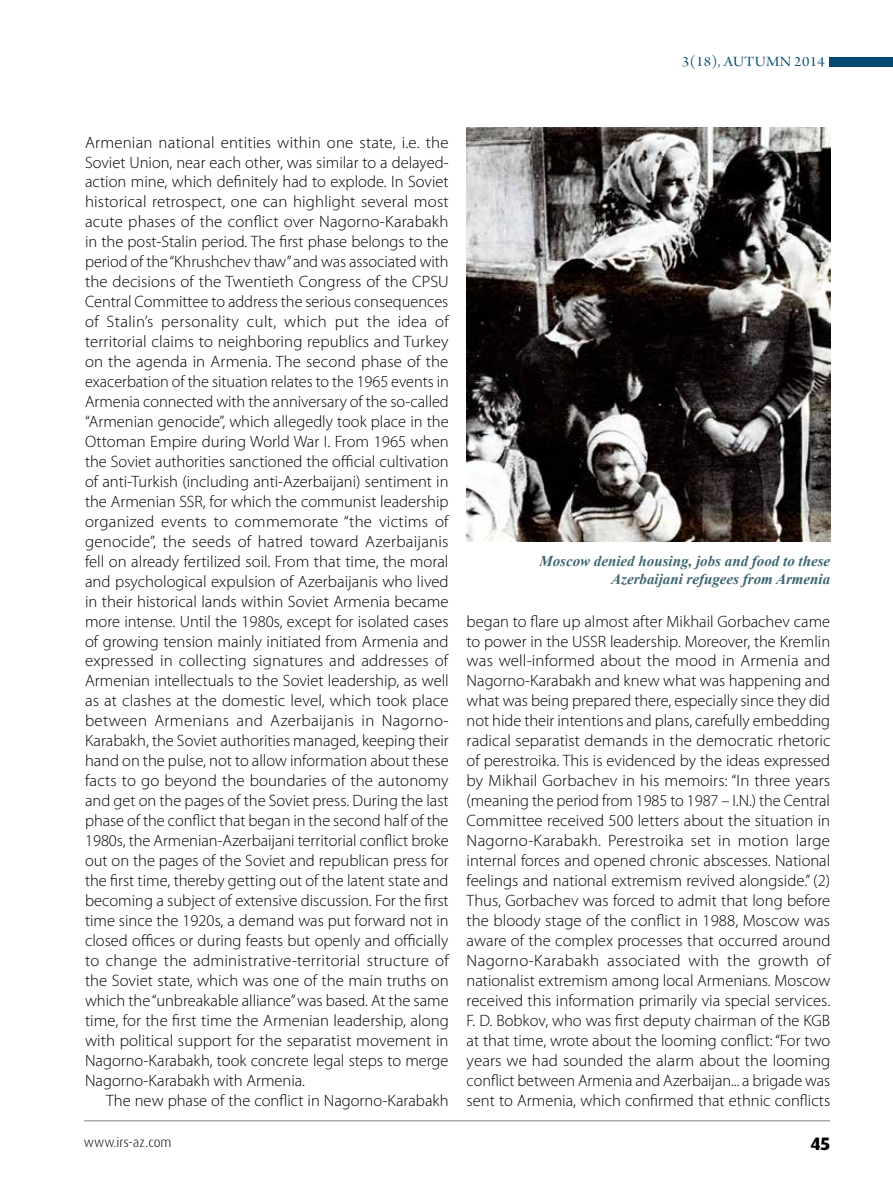
<style>
.page{position:relative;width:893px;height:1191px;background:#fff}
.page>*{position:absolute;margin:0;border:0;box-sizing:border-box;transform-origin:0 0}
.t1{font:800 18px "Dax Pro";color:#000}
.t2{font:300 16.5px/20px "Myriad Pro";color:#000;text-align:justify}
.t3{font:italic 700 15px/18px "Times New Roman";color:#3c6570;text-align:right}
.t4{font:15px "Arno Pro Display";letter-spacing:.02em;color:#004a71;scale:1.1 1}
.t5{font:300 13.5px "Dax Pro";color:#000}
</style>
<div class="page">
<hr style="left:84px;top:1120px;width:746px;height:1px;background:#808285">
<div style="left:829px;top:57px;width:64px;height:9px;background:#004a71"></div>
<img style="left:467px;top:127px;width:363px;height:414px">
<p class="t4" style="left:682px;top:53px;width:132px">3(18), AUTUMN 2014</p>
<p class="t2" style="left:85px;top:132px;width:365px">Armenian national entities within one state, i.e. the Soviet Union, near each other, was similar to a delayed&shy;action mine, which definitely had to explode. I n Soviet historical retrospect, one can highlight several most acute phases of the conflict over Nagorno-Karabakh in the post-Stalin period. The first phase belongs to the period of the “Khrushchev thaw” and was associated with the decisions of the Twentieth Congress of the CPSU Central Committee to address the serious consequences of Stalin’s personality cult, which put the idea of territorial claims to neighboring republics and Turkey on the agenda in Armenia. The second phase of the exacerbation of the situation relates to the 1965 events in Armenia connected with the anniversary of the so-called “Armenian genocide”, which allegedly took place in the Ottoman Empire during World War I. From 1965 when the Soviet authorities sanctioned the official cultivation of anti-Turkish (including anti-Azerbaijani) sentiment in the Armenian SSR, for which the communist leadership organized events to commemorate “the victims of genocide”, the seeds of hatred toward Azerbaijanis fell on already fertilized soil. From that time, the moral and psychological expulsion of Azerbaijanis who lived in their historical lands within Soviet Armenia became more intense. Until the 1980s, except for isolated cases of growing tension mainly initiated from Armenia and expressed in collecting signatures and addresses of Armenian intellectuals to the Soviet leadership, as well as at clashes at the domestic level, which took place between Armenians and Azerbaijanis in Nagorno-Karabakh, the Soviet authorities managed, keeping their hand on the pulse, not to allow information about these facts to go beyond the boundaries of the autonomy and get on the pages of the Soviet press. During the last phase of the conflict that began in the second half of the 1980s, the Armenian-Azerbaijani territorial conflict broke out on the pages of the Soviet and republican press for the first time, thereby getting out of the latent state and becoming a subject of extensive discussion. For the first time since the 1920s, a demand was put forward not in closed offices or during feasts but openly and officially to change the administrative-territorial structure of the Soviet state, which was one of the main truths on which the “unbreakable alliance” was based. At the same time, for the first time the Armenian leadership, along with political support for the separatist movement in Nagorno-Karabakh, took concrete legal steps to merge Nagorno-Karabakh with Armenia.</p>
<p class="t2" style="left:106px;top:1090px;width:344px">The new phase of the conflict in Nagorno-Karabakh</p>
<p class="t3" style="left:539px;top:551px;width:292px">Moscow denied housing, jobs and food to these<br>Azerbaijani refugees from Armenia</p>
<p class="t2" style="left:467px;top:611px;width:365px">began to flare up almost after Mikhail Gorbachev came to power in the USSR leadership. Moreover, the Kremlin was well-informed about the mood in Armenia and Nagorno-Karabakh and knew what was happening and what was being prepared there, especially since they did not hide their intentions and plans, carefully embedding radical separatist demands in the democratic rhetoric of perestroika. This is evidenced by the ideas expressed by Mikhail Gorbachev in his memoirs: “I n three years (meaning the period from 1985 to 1987 – I.N.) the Central Committee received 500 letters about the situation in Nagorno-Karabakh. Perestroika set in motion large internal forces and opened chronic abscesses. National feelings and national extremism revived alongside.” (2)<br>Thus, Gorbachev was forced to admit that long before the bloody stage of the conflict in 1988, Moscow was aware of the complex processes that occurred around Nagorno-Karabakh associated with the growth of nationalist extremism among local Armenians. Moscow received this information primarily via special services.<br>F. D. Bobkov, who was first deputy chairman of the KGB at that time, wrote about the looming conflict: “For two years we had sounded the alarm about the looming conflict between Armenia and Azerbaijan... a brigade was sent to Armenia, which confirmed that ethnic conflicts</p>
<p class="t5" style="left:84px;top:1133px;width:89px">www.irs-az.com</p>
<p class="t1" style="left:810px;top:1131px;width:21px">45</p>
</div>
